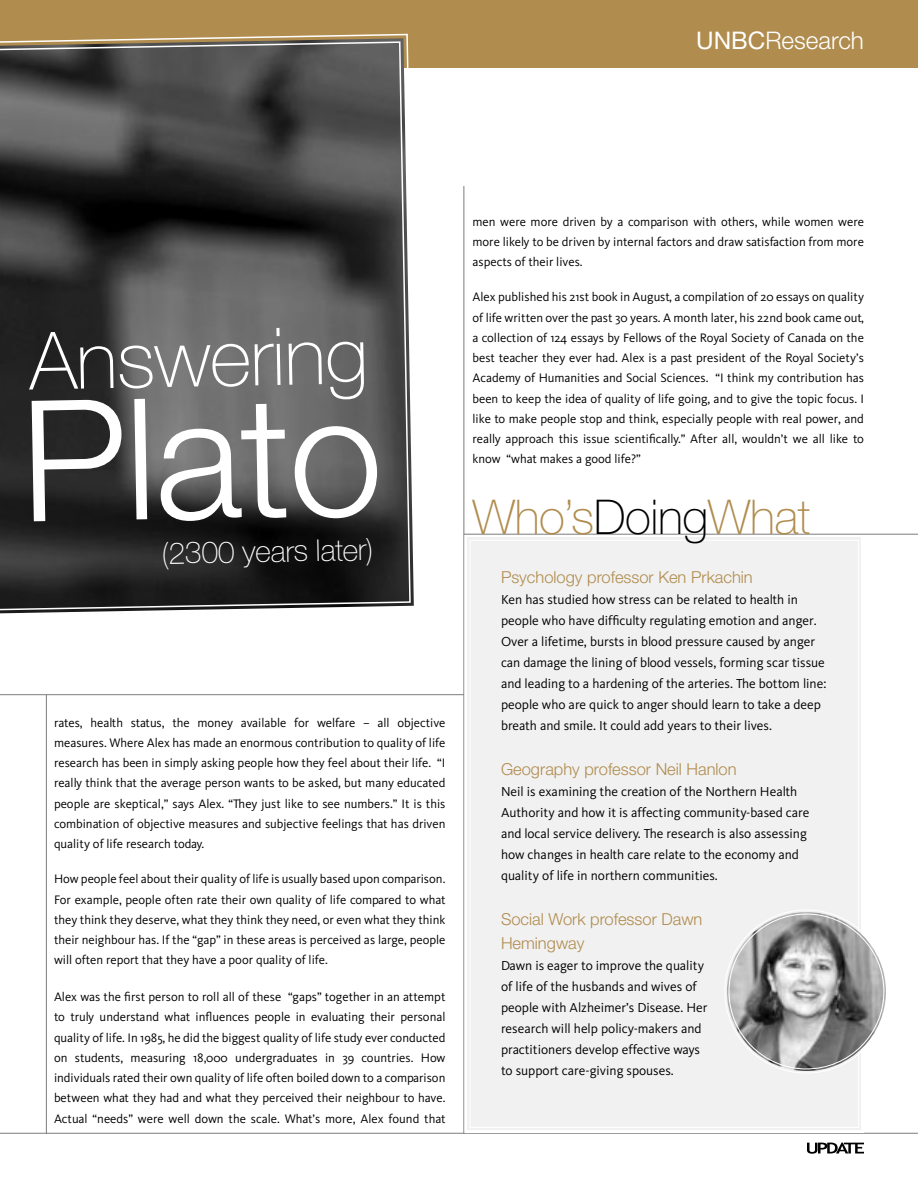
<style>
.page{position:relative;width:918px;height:1188px;background:#fff}
.page>*{position:absolute;margin:0;border:0;box-sizing:border-box;transform-origin:0 0}
.t1{font:300 168.6px "Helvetica Neue LT";color:#fff}
.t2{font:100 79.95px "Helvetica Neue LT";color:#fff}
.t3{font:100 48px "Helvetica Neue LT";letter-spacing:-.01em;color:#b08c4e}
.t4{font:100 30px "Helvetica Neue LT";color:#fff}
.t5{font:300 24.3px "Helvetica Neue LT";color:#fff}
.t6{font:300 16.5px/24px "Helvetica Neue LT";color:#b08c4e}
.t7{font:13.5px/21px "Kievit";color:#000}
.t8{font:12.75px/20.2px "Kievit";color:#000;text-align:justify}
.s1{font-weight:400}
.s2{color:#000}
</style>
<div class="page">
<div style="left:0;top:0;width:918px;height:68px;background:#b08c4e"></div>
<hr style="left:464px;top:162px;width:1px;height:972px;background:#7c7c7c">
<hr style="left:46px;top:162px;width:1px;height:972px;background:#7c7c7c">
<hr style="left:0;top:1133px;width:918px;height:1px;background:#7c7c7c">
<svg style="left:807px;top:1142px;width:57px;height:12px"></svg>
<div style="left:453px;top:117px;width:465px;height:69px;background:#fff"></div>
<div style="left:464px;top:535px;width:400px;height:599px;background:#f1f1f1"></div>
<hr style="left:0;top:694px;width:464px;height:1px;background:#7c7c7c">
<hr style="left:464px;top:534px;width:454px;height:1px;background:#7c7c7c">
<img style="left:727px;top:912px;width:159px;height:159px;border-radius:50%">
<svg style="left:0;top:41px;width:412px;height:573px;background:#464646"></svg>
<h3 class="t5" style="left:696px;top:25px;width:169px"><span class="s1">UNBC</span>Research</h3>
<h2 class="t2" style="left:29px;top:315px;width:340px;rotate:-1deg">Answering</h2>
<h1 class="t1" style="left:19px;top:358px;width:363px;rotate:-1deg">Plato</h1>
<h3 class="t4" style="left:161px;top:536px;width:213px;rotate:-1deg">(2300 years later)</h3>
<p class="t8" style="left:54px;top:712px;width:393px">rates, health status, the money available for welfare – all objective measures. Where Alex has made an enormous contribution to quality of life research has been in simply asking people how they feel about their life. “I really think that the average person wants to be asked, but many educated people are skeptical,” says Alex. “They just like to see numbers.” It is this combination of objective measures and subjective feelings that has driven quality of life research today.</p>
<p class="t8" style="left:54px;top:869px;width:393px">How people feel about their quality of life is usually based upon comparison.<br>For example, people often rate their own quality of life compared to what they think they deserve, what they think they need, or even what they think their neighbour has. If the “gap” in these areas is perceived as large, people will often report that they have a poor quality of life.</p>
<p class="t8" style="left:54px;top:987px;width:393px">Alex was the first person to roll all of these “gaps” together in an attempt to truly understand what influences people in evaluating their personal quality of life. In 1985, he did the biggest quality of life study ever conducted on students, measuring 18,000 undergraduates in 39 countries. How individuals rated their own quality of life often boiled down to a comparison between what they had and what they perceived their neighbour to have.<br>Actual “needs” were well down the scale. What’s more, Alex found that</p>
<p class="t8" style="left:472px;top:211px;width:393px">men were more driven by a comparison with others, while women were more likely to be driven by internal factors and draw satisfaction from more aspects of their lives.</p>
<p class="t8" style="left:472px;top:287px;width:393px">Alex published his 21st book in August, a compilation of 20 essays on quality of life written over the past 30 years. A month later, his 22nd book came out, a collection of 124 essays by Fellows of the Royal Society of Canada on the best teacher they ever had. Alex is a past president of the Royal Society’s Academy of Humanities and Social Sciences. “I think my contribution has been to keep the idea of quality of life going, and to give the topic focus. I like to make people stop and think, especially people with real power, and really approach this issue scientifically.” After all, wouldn’t we all like to know “what makes a good life?”</p>
<h3 class="t3" style="left:473px;top:490px;width:339px">Who’s<span class="s2">Doing</span>What</h3>
<p class="t6" style="left:501px;top:565px;width:253px">Psychology professor Ken Prkachin</p>
<p class="t7" style="left:501px;top:589px;width:327px">Ken has studied how stress can be related to health in people who have difficulty regulating emotion and anger.<br>Over a lifetime, bursts in blood pressure caused by anger can damage the lining of blood vessels, forming scar tissue and leading to a hardening of the arteries. The bottom line: people who are quick to anger should learn to take a deep breath and smile. It could add years to their lives.</p>
<p class="t6" style="left:501px;top:757px;width:237px">Geography professor Neil Hanlon</p>
<p class="t7" style="left:501px;top:781px;width:310px">Neil is examining the creation of the Northern Health Authority and how it is affecting community-based care and local service delivery. The research is also assessing how changes in health care relate to the economy and quality of life in northern communities.</p>
<p class="t6" style="left:501px;top:907px;width:203px">Social Work professor Dawn<br>Hemingway</p>
<p class="t7" style="left:501px;top:955px;width:208px">Dawn is eager to improve the quality of life of the husbands and wives of people with Alzheimer’s Disease. Her research will help policy-makers and practitioners develop effective ways to support care-giving spouses.</p>
</div>
